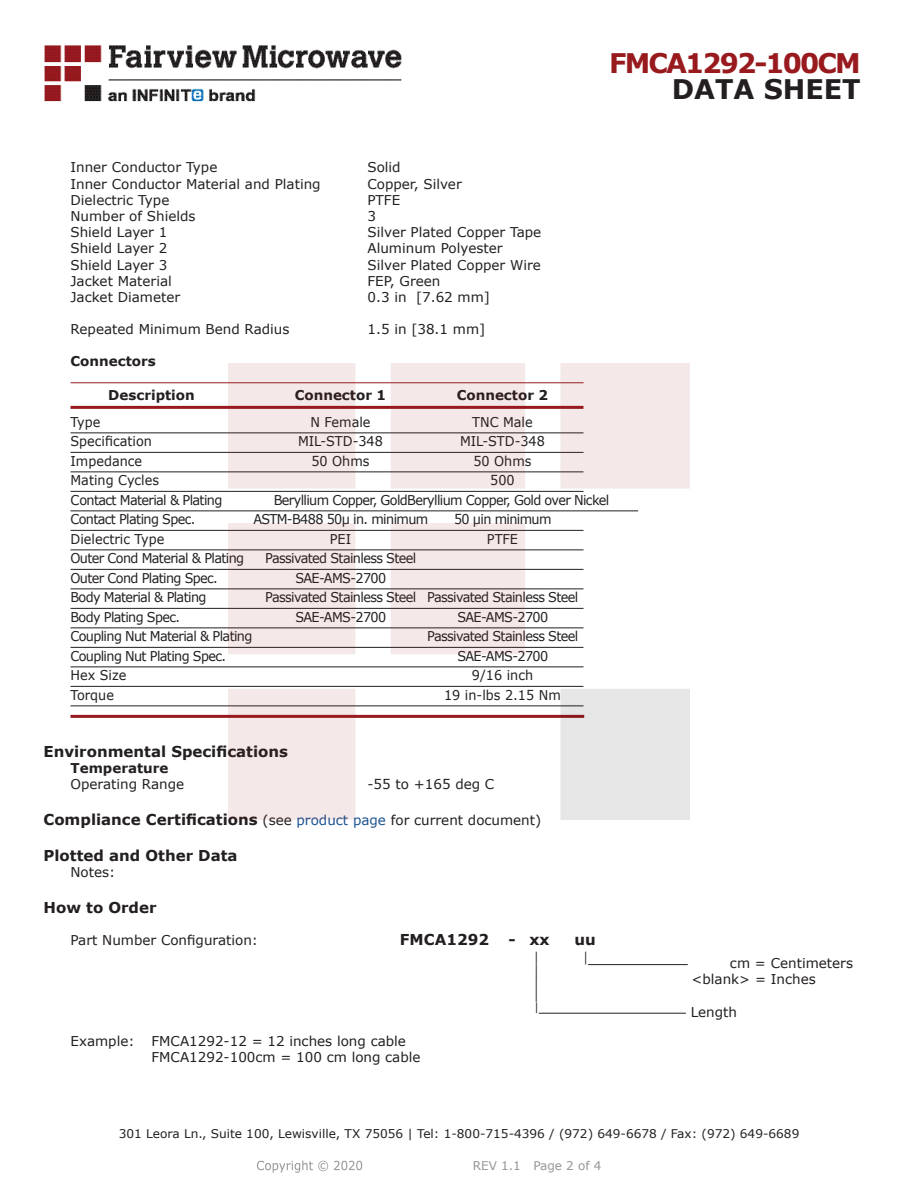
<style>
.page{position:relative;width:918px;height:1188px;background:#fff}
.page>*{position:absolute;margin:0;border:0;box-sizing:border-box;transform-origin:0 0}
.FM{font:700 27px "Verdana";letter-spacing:-.07em;color:#981a1e}
.t1{font:700 27px "Verdana";color:#231f20}
.Specs_Para{font:25.8px "Verdana";color:#231f20;scale:.39 1}
.Head1_for_Compliance{font:700 15px "Verdana";color:#231f20}
.Head1{font:700 15px "Verdana";color:#231f20}
.Specs_Para-2{font:700 15px "Verdana";color:#231f20}
.Table_Body_Connector{font:13.5px "Verdana";letter-spacing:-.05em;color:#231f20;scale:.95 1}
.Specs_Para-3{font:13.5px "Verdana";color:#231f20}
.Table_Body_Connector-2{font:13.5px "Verdana";color:#231f20;scale:.95 1}
.Table_Header_Connect{font:700 13.5px "Verdana";color:#231f20}
.Head2_after_Head1{font:700 13.5px "Verdana";color:#231f20}
.Head2{font:700 13.5px "Verdana";color:#231f20}
.Specs_Para-4{font:13.5px "Verdana";color:#231f20;scale:.75 1}
.t2{font:12px "Verdana";color:#231f20}
.REV_Info{font:12px "Verdana";color:#939598}
.Specs_Para-5{font:11.25px "Verdana";color:#231f20;scale:.86 1}
.s1{font-weight:400;font-size:13.5px}
.s2{font-weight:400;font-size:13.5px;color:#1a5392}
</style>
<div class="page">
<hr style="left:70px;top:382px;width:514px;height:1px;background:#981a1e">
<hr style="left:70px;top:406px;width:514px;height:3px;background:#981a1e">
<hr style="left:70px;top:433px;width:514px;height:1px;background:#231f20">
<hr style="left:70px;top:452px;width:514px;height:1px;background:#231f20">
<hr style="left:70px;top:472px;width:514px;height:1px;background:#231f20">
<hr style="left:70px;top:491px;width:514px;height:1px;background:#231f20">
<hr style="left:70px;top:511px;width:568px;height:1px;background:#231f20">
<hr style="left:70px;top:530px;width:514px;height:1px;background:#231f20">
<hr style="left:70px;top:550px;width:514px;height:1px;background:#231f20">
<hr style="left:70px;top:569px;width:514px;height:1px;background:#231f20">
<hr style="left:70px;top:589px;width:514px;height:1px;background:#231f20">
<hr style="left:70px;top:608px;width:514px;height:1px;background:#231f20">
<hr style="left:70px;top:628px;width:514px;height:1px;background:#231f20">
<hr style="left:70px;top:647px;width:514px;height:1px;background:#231f20">
<hr style="left:70px;top:667px;width:514px;height:1px;background:#231f20">
<hr style="left:70px;top:686px;width:514px;height:1px;background:#231f20">
<hr style="left:70px;top:706px;width:514px;height:1px;background:#231f20">
<hr style="left:70px;top:715px;width:514px;height:3px;background:#981a1e">
<hr style="left:588px;top:964px;width:100px;height:1px;background:#231f20">
<hr style="left:539px;top:1013px;width:147px;height:1px;background:#231f20">
<img style="left:257px;top:1160px;width:106px;height:13px">
<img style="left:228px;top:364px;width:462px;height:456px">
<img style="left:44px;top:45px;width:358px;height:57px">
<p class="FM" style="left:609px;top:44px;width:253px">FMCA1292-100CM</p>
<p class="t1" style="left:672px;top:70px;width:191px">DATA SHEET</p>
<p class="Specs_Para-3" style="left:70px;top:158px;width:148px">Inner Conductor Type</p>
<p class="Specs_Para-3" style="left:368px;top:158px;width:35px">Solid</p>
<p class="Specs_Para-3" style="left:70px;top:174px;width:252px">Inner Conductor Material and Plating</p>
<p class="Specs_Para-3" style="left:368px;top:174px;width:96px">Copper, Silver</p>
<p class="Specs_Para-3" style="left:70px;top:191px;width:100px">Dielectric Type</p>
<p class="Specs_Para-3" style="left:368px;top:191px;width:34px">PTFE</p>
<p class="Specs_Para-3" style="left:70px;top:207px;width:127px">Number of Shields</p>
<p class="Specs_Para-3" style="left:368px;top:207px;width:10px">3</p>
<p class="Specs_Para-3" style="left:70px;top:223px;width:98px">Shield Layer 1</p>
<p class="Specs_Para-3" style="left:368px;top:223px;width:175px">Silver Plated Copper Tape</p>
<p class="Specs_Para-3" style="left:70px;top:239px;width:98px">Shield Layer 2</p>
<p class="Specs_Para-3" style="left:368px;top:239px;width:137px">Aluminum Polyester</p>
<p class="Specs_Para-3" style="left:70px;top:255px;width:98px">Shield Layer 3</p>
<p class="Specs_Para-3" style="left:368px;top:255px;width:175px">Silver Plated Copper Wire</p>
<p class="Specs_Para-3" style="left:70px;top:272px;width:103px">Jacket Material</p>
<p class="Specs_Para-3" style="left:368px;top:272px;width:74px">FEP, Green</p>
<p class="Specs_Para-3" style="left:70px;top:288px;width:111px">Jacket Diameter</p>
<p class="Specs_Para-3" style="left:368px;top:288px;width:124px">0.3 in [7.62 mm]</p>
<p class="Specs_Para-3" style="left:70px;top:320px;width:220px">Repeated Minimum Bend Radius</p>
<p class="Specs_Para-3" style="left:368px;top:320px;width:119px">1.5 in [38.1 mm]</p>
<p class="Head2" style="left:70px;top:351px;width:87px">Connectors</p>
<p class="Table_Header_Connect" style="left:108px;top:385px;width:88px">Description</p>
<p class="Table_Header_Connect" style="left:295px;top:385px;width:93px">Connector 1</p>
<p class="Table_Header_Connect" style="left:457px;top:385px;width:93px">Connector 2</p>
<p class="Table_Body_Connector" style="left:70px;top:413px;width:33px">Type</p>
<p class="Table_Body_Connector" style="left:310px;top:413px;width:65px">N Female</p>
<p class="Table_Body_Connector" style="left:472px;top:413px;width:65px">TNC Male</p>
<p class="Table_Body_Connector-2" style="left:70px;top:432px;width:87px">Specification</p>
<p class="Table_Body_Connector-2" style="left:298px;top:432px;width:91px">MIL-STD-348</p>
<p class="Table_Body_Connector-2" style="left:460px;top:432px;width:91px">MIL-STD-348</p>
<p class="Table_Body_Connector-2" style="left:70px;top:452px;width:77px">Impedance</p>
<p class="Table_Body_Connector" style="left:311px;top:452px;width:63px">50 Ohms</p>
<p class="Table_Body_Connector" style="left:473px;top:452px;width:63px">50 Ohms</p>
<p class="Table_Body_Connector-2" style="left:70px;top:471px;width:95px">Mating Cycles</p>
<p class="Table_Body_Connector" style="left:490px;top:471px;width:27px">500</p>
<p class="Table_Body_Connector" style="left:70px;top:491px;width:161px">Contact Material &amp; Plating</p>
<p class="Table_Body_Connector" style="left:274px;top:491px;width:355px">Beryllium Copper, GoldBeryllium Copper, Gold over Nickel</p>
<p class="Table_Body_Connector" style="left:70px;top:510px;width:133px">Contact Plating Spec.</p>
<p class="Table_Body_Connector" style="left:253px;top:510px;width:186px">ASTM-B488 50µ in. minimum</p>
<p class="Table_Body_Connector" style="left:454px;top:510px;width:104px">50 µin minimum</p>
<p class="Table_Body_Connector-2" style="left:70px;top:530px;width:100px">Dielectric Type</p>
<p class="Table_Body_Connector" style="left:330px;top:530px;width:24px">PEI</p>
<p class="Table_Body_Connector" style="left:487px;top:530px;width:34px">PTFE</p>
<p class="Table_Body_Connector" style="left:70px;top:549px;width:184px">Outer Cond Material &amp; Plating</p>
<p class="Table_Body_Connector" style="left:265px;top:549px;width:160px">Passivated Stainless Steel</p>
<p class="Table_Body_Connector" style="left:70px;top:569px;width:157px">Outer Cond Plating Spec.</p>
<p class="Table_Body_Connector" style="left:295px;top:569px;width:97px">SAE-AMS-2700</p>
<p class="Table_Body_Connector" style="left:70px;top:588px;width:145px">Body Material &amp; Plating</p>
<p class="Table_Body_Connector" style="left:265px;top:588px;width:331px">Passivated Stainless Steel Passivated Stainless Steel</p>
<p class="Table_Body_Connector" style="left:70px;top:608px;width:117px">Body Plating Spec.</p>
<p class="Table_Body_Connector" style="left:295px;top:608px;width:97px">SAE-AMS-2700</p>
<p class="Table_Body_Connector" style="left:457px;top:608px;width:97px">SAE-AMS-2700</p>
<p class="Table_Body_Connector" style="left:70px;top:627px;width:193px">Coupling Nut Material &amp; Plating</p>
<p class="Table_Body_Connector" style="left:427px;top:627px;width:160px">Passivated Stainless Steel</p>
<p class="Table_Body_Connector" style="left:70px;top:647px;width:165px">Coupling Nut Plating Spec.</p>
<p class="Table_Body_Connector" style="left:457px;top:647px;width:97px">SAE-AMS-2700</p>
<p class="Table_Body_Connector" style="left:70px;top:666px;width:60px">Hex Size</p>
<p class="Table_Body_Connector" style="left:472px;top:666px;width:66px">9/16 inch</p>
<p class="Table_Body_Connector" style="left:70px;top:686px;width:47px">Torque</p>
<p class="Table_Body_Connector-2" style="left:444px;top:686px;width:124px">19 in-lbs 2.15 Nm</p>
<p class="Head1" style="left:44px;top:741px;width:246px">Environmental Specifications</p>
<p class="Head2_after_Head1" style="left:70px;top:759px;width:100px">Temperature</p>
<p class="Specs_Para-3" style="left:70px;top:775px;width:115px">Operating Range</p>
<p class="Specs_Para-3" style="left:368px;top:775px;width:128px">-55 to +165 deg C</p>
<p class="Head1_for_Compliance" style="left:44px;top:809px;width:499px">Compliance Certifications <span class="s1">(see</span> <span class="s2">product page</span> <span class="s1">for current document)</span></p>
<p class="Head1_for_Compliance" style="left:44px;top:845px;width:196px">Plotted and Other Data</p>
<p class="Specs_Para-3" style="left:70px;top:863px;width:46px">Notes:</p>
<p class="Head1_for_Compliance" style="left:44px;top:897px;width:115px">How to Order</p>
<p class="Specs_Para-3" style="left:70px;top:931px;width:189px">Part Number Configuration:</p>
<p class="Specs_Para-2" style="left:400px;top:929px;width:91px">FMCA1292</p>
<p class="Specs_Para-2" style="left:509px;top:929px;width:43px">- xx</p>
<p class="Specs_Para-2" style="left:575px;top:929px;width:23px">uu</p>
<p class="Specs_Para-4" style="left:534px;top:948px;width:8px">|</p>
<p class="Specs_Para-4" style="left:584px;top:948px;width:8px">|</p>
<p class="Specs_Para-3" style="left:730px;top:954px;width:125px">cm = Centimeters</p>
<p class="Specs_Para-4" style="left:534px;top:961px;width:8px">|</p>
<p class="Specs_Para-3" style="left:692px;top:970px;width:126px">&lt;blank&gt; = Inches</p>
<p class="Specs_Para" style="left:534px;top:970px;width:13px">|</p>
<p class="Specs_Para-5" style="left:534px;top:999px;width:7px">|</p>
<p class="Specs_Para-3" style="left:691px;top:1002px;width:48px">Length</p>
<p class="Specs_Para-3" style="left:70px;top:1032px;width:66px">Example:</p>
<p class="Specs_Para-3" style="left:152px;top:1032px;width:256px">FMCA1292-12 = 12 inches long cable</p>
<p class="Specs_Para-3" style="left:152px;top:1048px;width:271px">FMCA1292-100cm = 100 cm long cable</p>
<p class="t2" style="left:119px;top:1125px;width:682px">301 Leora Ln., Suite 100, Lewisville, TX 75056 | Tel: 1-800-715-4396 / (972) 649-6678 / Fax: (972) 649-6689</p>
<p class="REV_Info" style="left:473px;top:1157px;width:130px">REV 1.1 Page 2 of 4</p>
</div>
